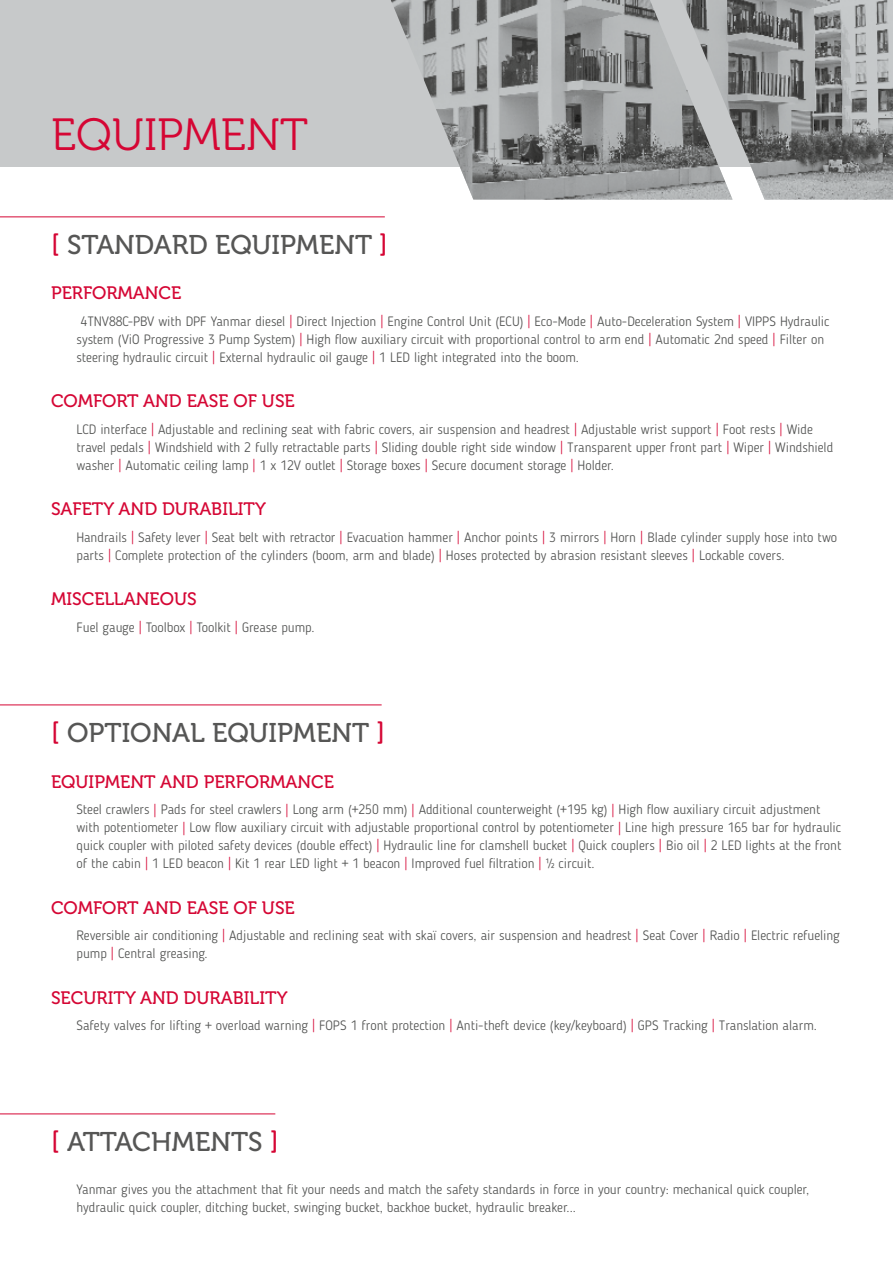
<style>
.page{position:relative;width:893px;height:1263px;background:#fff}
.page>*{position:absolute;margin:0;border:0;box-sizing:border-box;transform-origin:0 0}
.t1{font:45px "Museo 300";color:#d50634}
.t2{font:27px "Museo 500";color:#565655}
.t3{font:18px "Museo 500";color:#d50634}
.t4{font:300 13.5px/18px "Blogger Sans";color:#535453}
.s1{color:#d50634}
</style>
<div class="page">
<div style="left:0;top:0;width:893px;height:167px;background:#c7c9ca"></div>
<img style="left:391px;top:0;width:502px;height:200px">
<hr style="left:0;top:704px;width:382px;height:1px;background:#d50634">
<hr style="left:0;top:216px;width:385px;height:1px;background:#d50634">
<hr style="left:0;top:1113px;width:275px;height:1px;background:#d50634">
<h1 class="t1" style="left:51px;top:110px;width:259px">EQUIPMENT</h1>
<h2 class="t2" style="left:51px;top:230px;width:338px"><span class="s1">[</span> STANDARD EQUIPMENT <span class="s1">]</span></h2>
<h3 class="t3" style="left:51px;top:283px;width:132px">PERFORMANCE</h3>
<p class="t4" style="left:77px;top:312px;width:754px">4TNV88C-PBV with DPF Yanmar diesel <span class="s1">|</span> Direct Injection <span class="s1">|</span> Engine Control Unit (ECU) <span class="s1">|</span> Eco-Mode <span class="s1">|</span> Auto-Deceleration System <span class="s1">|</span> VIPPS Hydraulic system (ViO Progressive 3 Pump System) <span class="s1">|</span> High flow auxiliary circuit with proportional control to arm end <span class="s1">|</span> Automatic 2nd speed <span class="s1">|</span> Filter on steering hydraulic circuit <span class="s1">|</span> External hydraulic oil gauge <span class="s1">|</span> 1 LED light integrated into the boom.</p>
<h3 class="t3" style="left:51px;top:391px;width:245px">COMFORT AND EASE OF USE</h3>
<p class="t4" style="left:77px;top:420px;width:758px">LCD interface <span class="s1">|</span> Adjustable and reclining seat with fabric covers, air suspension and headrest <span class="s1">|</span> Adjustable wrist support <span class="s1">|</span> Foot rests <span class="s1">|</span> Wide travel pedals <span class="s1">|</span> Windshield with 2 fully retractable parts <span class="s1">|</span> Sliding double right side window <span class="s1">|</span> Transparent upper front part <span class="s1">|</span> Wiper <span class="s1">|</span> Windshield washer <span class="s1">|</span> Automatic ceiling lamp <span class="s1">|</span> 1 x 12V outlet <span class="s1">|</span> Storage boxes <span class="s1">|</span> Secure document storage <span class="s1">|</span> Holder.</p>
<h3 class="t3" style="left:51px;top:499px;width:217px">SAFETY AND DURABILITY</h3>
<p class="t4" style="left:77px;top:528px;width:762px">Handrails <span class="s1">|</span> Safety lever <span class="s1">|</span> Seat belt with retractor <span class="s1">|</span> Evacuation hammer <span class="s1">|</span> Anchor points <span class="s1">|</span> 3 mirrors <span class="s1">|</span> Horn <span class="s1">|</span> Blade cylinder supply hose into two parts <span class="s1">|</span> Complete protection of the cylinders (boom, arm and blade) <span class="s1">|</span> Hoses protected by abrasion resistant sleeves <span class="s1">|</span> Lockable covers.</p>
<h3 class="t3" style="left:51px;top:589px;width:147px">MISCELLANEOUS</h3>
<p class="t4" style="left:77px;top:618px;width:239px">Fuel gauge <span class="s1">|</span> Toolbox <span class="s1">|</span> Toolkit <span class="s1">|</span> Grease pump.</p>
<h2 class="t2" style="left:51px;top:718px;width:335px"><span class="s1">[</span> OPTIONAL EQUIPMENT <span class="s1">]</span></h2>
<h3 class="t3" style="left:51px;top:772px;width:285px">EQUIPMENT AND PERFORMANCE</h3>
<p class="t4" style="left:77px;top:800px;width:766px">Steel crawlers <span class="s1">|</span> Pads for steel crawlers <span class="s1">|</span> Long arm (+250 mm) <span class="s1">|</span> Additional counterweight (+195 kg) <span class="s1">|</span> High flow auxiliary circuit adjustment with potentiometer <span class="s1">|</span> Low flow auxiliary circuit with adjustable proportional control by potentiometer <span class="s1">|</span> Line high pressure 165 bar for hydraulic quick coupler with piloted safety devices (double effect) <span class="s1">|</span> Hydraulic line for clamshell bucket <span class="s1">|</span> Quick couplers <span class="s1">|</span> Bio oil <span class="s1">|</span> 2 LED lights at the front of the cabin <span class="s1">|</span> 1 LED beacon <span class="s1">|</span> Kit 1 rear LED light + 1 beacon <span class="s1">|</span> Improved fuel filtration <span class="s1">|</span> 1/2 circuit.</p>
<h3 class="t3" style="left:51px;top:897px;width:245px">COMFORT AND EASE OF USE</h3>
<p class="t4" style="left:77px;top:926px;width:765px">Reversible air conditioning <span class="s1">|</span> Adjustable and reclining seat with skaï covers, air suspension and headrest <span class="s1">|</span> Seat Cover <span class="s1">|</span> Radio <span class="s1">|</span> Electric refueling pump <span class="s1">|</span> Central greasing.</p>
<h3 class="t3" style="left:51px;top:987px;width:238px">SECURITY AND DURABILITY</h3>
<p class="t4" style="left:77px;top:1016px;width:742px">Safety valves for lifting + overload warning <span class="s1">|</span> FOPS 1 front protection <span class="s1">|</span> Anti-theft device (key/keyboard) <span class="s1">|</span> GPS Tracking <span class="s1">|</span> Translation alarm.</p>
<h2 class="t2" style="left:51px;top:1127px;width:229px"><span class="s1">[</span> ATTACHMENTS <span class="s1">]</span></h2>
<p class="t4" style="left:77px;top:1180px;width:734px">Yanmar gives you the attachment that fit your needs and match the safety standards in force in your country: mechanical quick coupler, hydraulic quick coupler, ditching bucket, swinging bucket, backhoe bucket, hydraulic breaker...</p>
</div>
